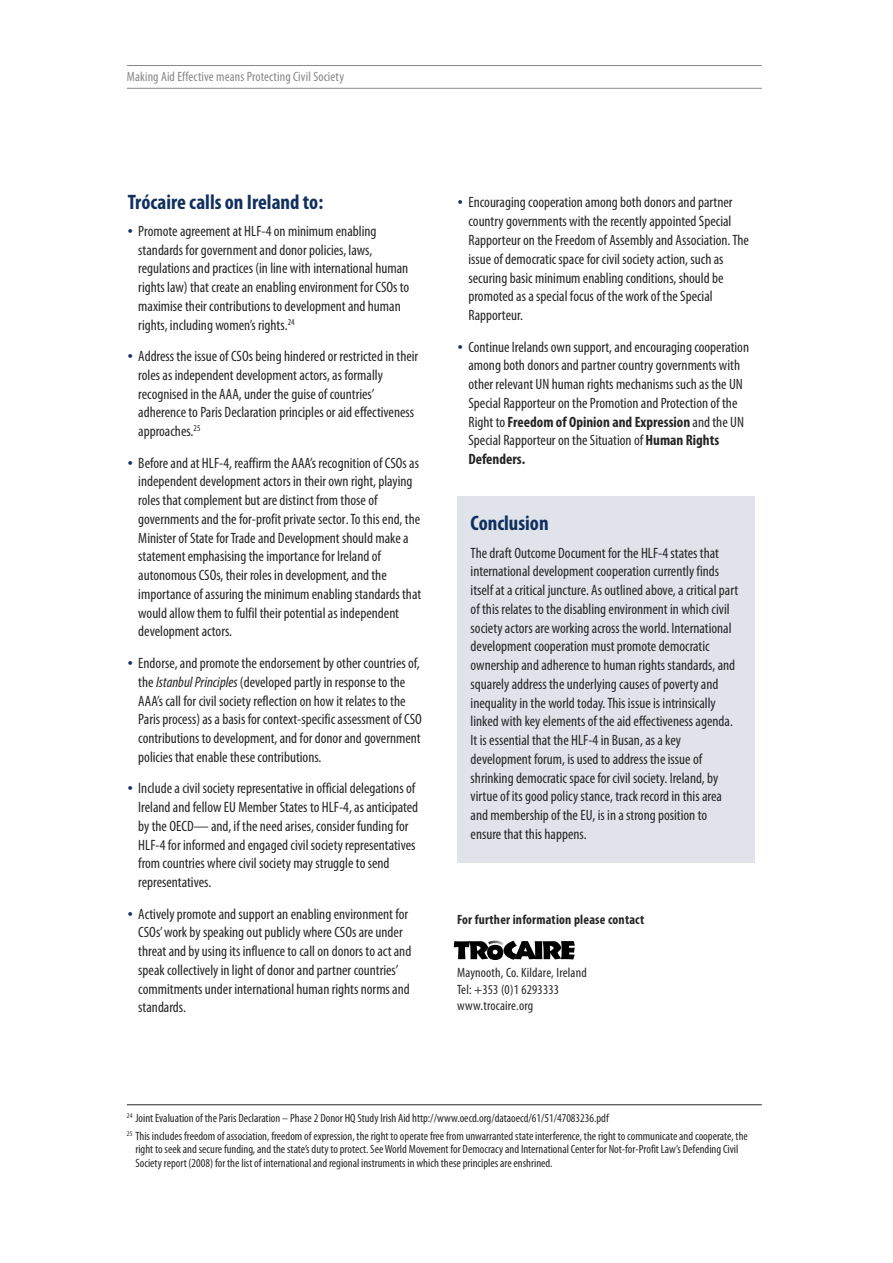
<style>
.page{position:relative;width:893px;height:1263px;background:#fff}
.page>*{position:absolute;margin:0;border:0;box-sizing:border-box;transform-origin:0 0}
.t1{font:700 condensed 21px "Myriad Pro";color:#11305f}
.t2{font:condensed 15px/18.8px "Myriad Pro";color:#272627}
.t3{font:condensed 13.5px/16.5px "Myriad Pro";letter-spacing:.015em;color:#272627}
.t4{font:condensed 13.5px "Myriad Pro";letter-spacing:.01em;color:#888}
.t5{font:700 condensed 13.5px "Myriad Pro";letter-spacing:.015em;color:#272627}
.t6{font:condensed 12px/17.7px "Myriad Pro";color:#272627}
.s1{font-size:19.5px;color:#11305f}
.s2{font-style:italic}
.s3{font-weight:700}
</style>
<div class="page">
<div style="left:457px;top:496px;width:297px;height:366px;background:#e0e4ea"></div>
<hr style="left:127px;top:65px;width:635px;height:1px;background:#888">
<hr style="left:127px;top:88px;width:635px;height:1px;background:#888">
<hr style="left:127px;top:1104px;width:635px;height:1px;background:#272627">
<svg style="left:454px;top:941px;width:121px;height:19px"></svg>
<p class="t4" style="left:127px;top:71px;width:219px">Making Aid Effective means Protecting Civil Society</p>
<h1 class="t1" style="left:128px;top:194px;width:197px">Trócaire calls on Ireland to:</h1>
<p class="t2" style="left:138px;top:223px;width:273px;text-indent:-11px"><span class="s1">•</span> Promote agreement at HLF-4 on minimum enabling standards for government and donor policies, laws, regulations and practices (in line with international human rights law) that create an enabling environment for CSOs to maximise their contributions to development and human rights, including women’s rights.<sup>24</sup></p>
<p class="t2" style="left:138px;top:348px;width:282px;text-indent:-11px"><span class="s1">•</span> Address the issue of CSOs being hindered or restricted in their roles as independent development actors, as formally recognised in the AAA, under the guise of countries’ adherence to Paris Declaration principles or aid effectiveness approaches.<sup>25</sup></p>
<p class="t2" style="left:138px;top:455px;width:284px;text-indent:-11px"><span class="s1">•</span> Before and at HLF-4, reaffirm the AAA’s recognition of CSOs as independent development actors in their own right, playing roles that complement but are distinct from those of governments and the for-profit private sector.To this end, the Minister of State forTrade and Development should make a statement emphasising the importance for Ireland of autonomous CSOs, their roles in development, and the importance of assuring the minimum enabling standards that would allow them to fulfil their potential as independent development actors.</p>
<p class="t2" style="left:138px;top:655px;width:285px;text-indent:-11px"><span class="s1">•</span> Endorse, and promote the endorsement by other countries of, the <span class="s2">IstanbulPrinciples</span> (developed partly in response to the AAA’s call for civil society reflection on how it relates to the Paris process) as a basis for context-specific assessment of CSO contributions to development, and for donor and government policies that enable these contributions.</p>
<p class="t2" style="left:138px;top:780px;width:281px;text-indent:-11px"><span class="s1">•</span> Include a civil society representative in official delegations of Ireland and fellow EU Member States to HLF-4, as anticipated by the OECD— and, if the need arises, consider funding for HLF-4 for informed and engaged civil society representatives from countries where civil society may struggle to send representatives.</p>
<p class="t2" style="left:138px;top:905px;width:275px;text-indent:-11px"><span class="s1">•</span> Actively promote and support an enabling environment for CSOs’work by speaking out publicly where CSOs are under threat and by using its influence to call on donors to act and speak collectively in light of donor and partner countries’ commitments under international human rights norms and standards.</p>
<p class="t2" style="left:468px;top:194px;width:282px;text-indent:-11px"><span class="s1">•</span> Encouraging cooperation among both donors and partner country governments with the recently appointed Special Rapporteur on the Freedom of Assembly and Association.The issue of democratic space for civil society action, such as securing basic minimum enabling conditions, should be promoted as a special focus of the work of the Special Rapporteur.</p>
<p class="t2" style="left:468px;top:338px;width:282px;text-indent:-11px"><span class="s1">•</span> Continue Irelands own support, and encouraging cooperation among both donors and partner country governments with other relevant UN human rights mechanisms such as the UN Special Rapporteur on the Promotion and Protection of the Right to <span class="s3">Freedom of Opinion and Expression</span> and the UN Special Rapporteur on the Situation of <span class="s3">Human Rights Defenders.</span></p>
<h1 class="t1" style="left:471px;top:516px;width:80px">Conclusion</h1>
<p class="t2" style="left:471px;top:544px;width:269px">The draft Outcome Document for the HLF-4 states that international development cooperation currently finds itself at a critical juncture. As outlined above, a critical part of this relates to the disabling environment in which civil society actors are working across the world. International development cooperation must promote democratic ownership and adherence to human rights standards, and squarely address the underlying causes of poverty and inequality in the world today.This issue is intrinsically linked with key elements of the aid effectiveness agenda.<br>It is essential that the HLF-4 in Busan, as a key development forum, is used to address the issue of shrinking democratic space for civil society. Ireland, by virtue of its good policy stance, track record in this area and membership of the EU, is in a strong position to ensure that this happens.</p>
<p class="t5" style="left:457px;top:914px;width:189px">For further information please contact</p>
<p class="t3" style="left:457px;top:966px;width:131px">Maynooth, Co. Kildare, Ireland<br>Tel: +353 (0)1 6293333 www.trocaire.org</p>
<p class="t6" style="left:127px;top:1110px;width:622px"><sup>24</sup> Joint Evaluation of the Paris Declaration – Phase 2 Donor HQ Study Irish Aid http://www.oecd.org/dataoecd/61/51/47083236.pdf<br><sup>25</sup> This includes freedom of association, freedom of expression, the right to operate free from unwarranted state interference, the right to communicate and cooperate, the</p>
<p class="t6" style="left:135px;top:1143px;width:604px;line-height:13.5px">right to seek and secure funding, and the state’s duty to protect. SeeWorld Movement for Democracy and International Center for Not-for-Profit Law’s Defending Civil<br>Society report (2008) for the list of international and regional instruments in which these principles are enshrined.</p>
</div>
